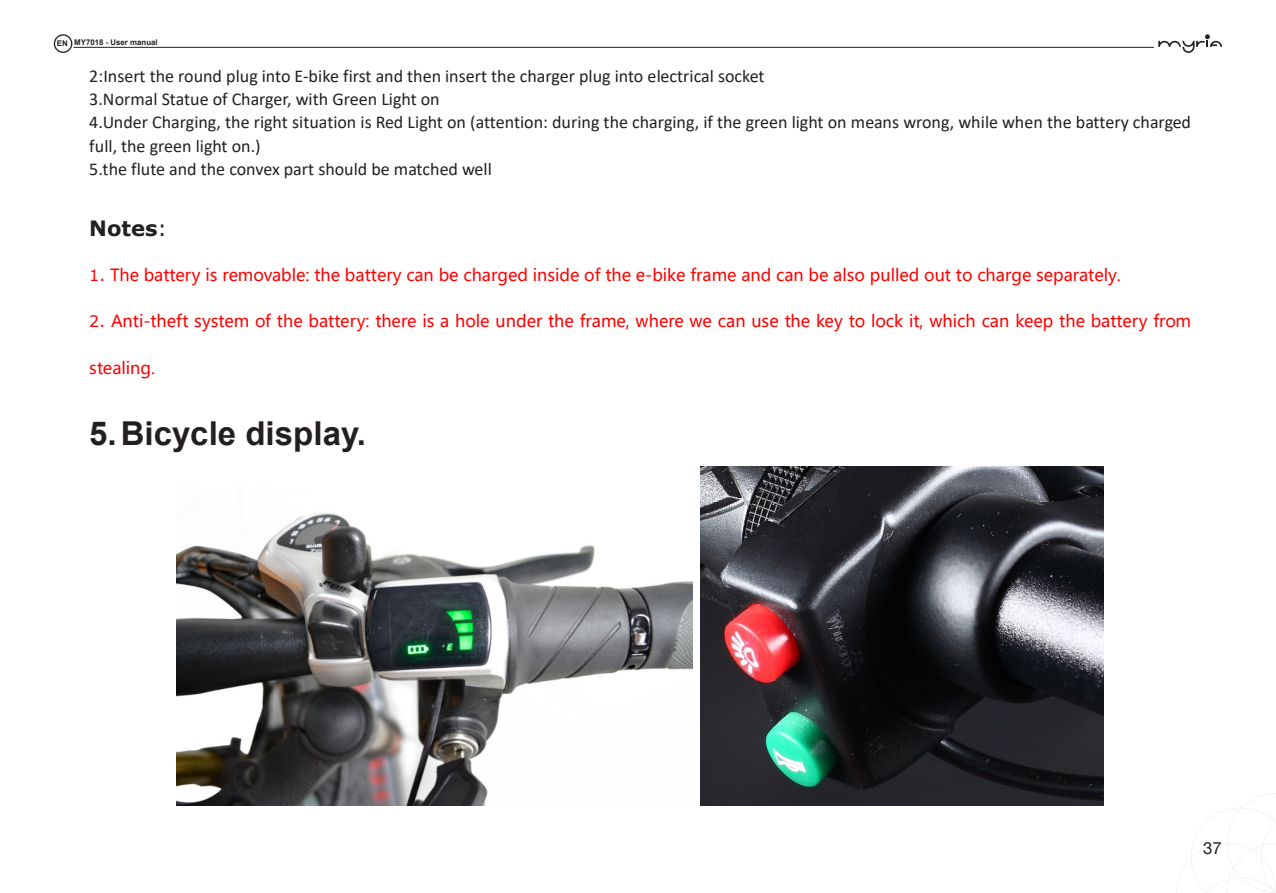
<style>
.page{position:relative;width:1276px;height:893px;background:#fff}
.page>*{position:absolute;margin:0;border:0;box-sizing:border-box;transform-origin:0 0}
.t1{font:700 33px "Arial";color:#231f20}
.t2{font:700 21px "Verdana";color:#231f20}
.t3{font:18px/23.4px "Calibri";color:#231f20}
.t4{font:16.8px "Helvetica Neue LT Pro";color:#231f20}
.t5{font:16.5px "Microsoft Ya Hei";color:#f00}
.t6{font:700 7.8px "Arial";color:#231f20}
.s1{font-weight:400}
.s2{font-family:"Verdana";font-size:15.9px}
</style>
<div class="page">
<svg style="left:1176px;top:793px;width:100px;height:100px"></svg>
<svg style="left:1158px;top:34px;width:64px;height:19px"></svg>
<hr style="left:74px;top:47px;width:1080px;height:1px;background:#231f20">
<div style="left:54px;top:34px;width:18px;height:19px;border:1px solid #231f20;border-radius:50%"></div>
<img style="left:177px;top:513px;width:515px;height:292px">
<img style="left:700px;top:467px;width:403px;height:338px">
<p class="t6" style="left:57px;top:37px;width:103px">EN MY7018 - User manual</p>
<p class="t3" style="left:89px;top:64px;width:1103px">2:Insert the round plug into E-bike first and then insert the charger plug into electrical socket<br>3.Normal Statue of Charger, with Green Light on<br>4.Under Charging, the right situation is Red Light on (attention: during the charging, if the green light on means wrong, while when the battery charged full, the green light on.)<br>5.the flute and the convex part should be matched well</p>
<p class="t2" style="left:89px;top:213px;width:79px">Notes<span class="s1">:</span></p>
<p class="t5" style="left:89px;top:263px;width:1033px"><span class="s2">1.</span> The battery is removable: the battery can be charged inside of the e-bike frame and can be also pulled out to charge separately.</p>
<p class="t5" style="left:89px;top:310px;width:1103px"><span class="s2">2.</span> Anti-theft system of the battery: there is a hole under the frame, where we can use the key to lock it, which can keep the battery from</p>
<p class="t5" style="left:89px;top:357px;width:67px">stealing.</p>
<p class="t1" style="left:89px;top:410px;width:278px">5.Bicycle display.</p>
<p class="t4" style="left:1203px;top:838px;width:20px">37</p>
</div>
